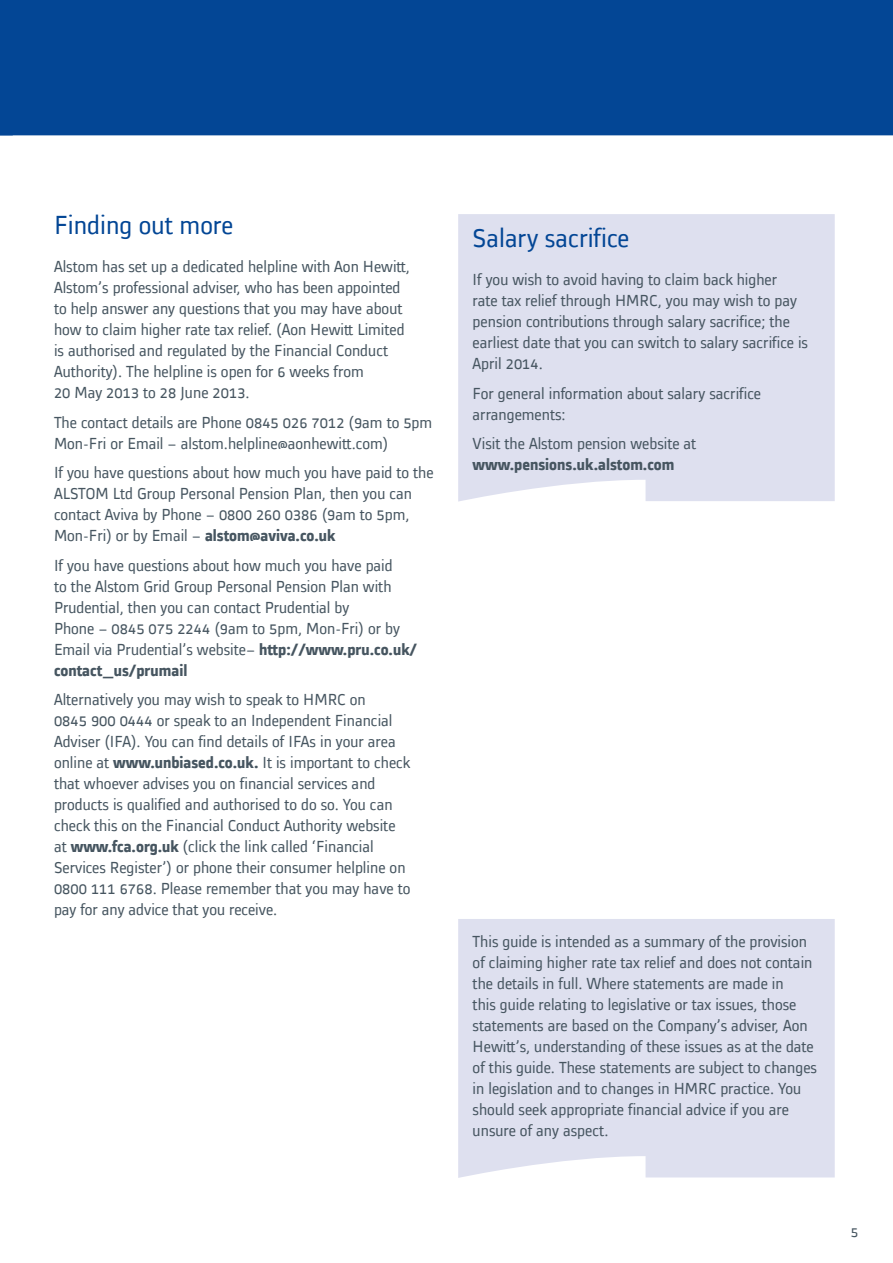
<style>
.page{position:relative;width:893px;height:1263px;background:#fff}
.page>*{position:absolute;margin:0;border:0;box-sizing:border-box;transform-origin:0 0}
.t1{font:27px "Alstom";color:#034695}
.t2{font:16.5px/21px "Alstom";color:#465560}
.t3{font:700 16.5px "Alstom";color:#465560}
.t4{font:15px "Alstom";color:#465560}
.s1{font-weight:700}
</style>
<div class="page">
<div style="left:0;top:0;width:893px;height:135px;background:#034695"></div>
<div style="left:458px;top:214px;width:377px;height:288px;background:#dee0ef"></div>
<div style="left:458px;top:919px;width:377px;height:259px;background:#dee0ef"></div>
<h1 class="t1" style="left:54px;top:207px;width:181px">Finding out more</h1>
<p class="t2" style="left:54px;top:255px;width:358px">Alstom has set up a dedicated helpline with Aon Hewitt, Alstom’s professional adviser, who has been appointed to help answer any questions that you may have about how to claim higher rate tax relief. (Aon Hewitt Limited is authorised and regulated by the Financial Conduct Authority). The helpline is open for 6 weeks from<br>20 May 2013 to 28 June 2013.</p>
<p class="t2" style="left:54px;top:410px;width:380px">The contact details are Phone 0845 026 7012 (9am to 5pm<br>Mon-Fri or Email – alstom.helpline@aonhewitt.com)</p>
<p class="t2" style="left:54px;top:461px;width:381px">If you have questions about how much you have paid to the ALSTOM Ltd Group Personal Pension Plan, then you can contact Aviva by Phone – 0800 260 0386 (9am to 5pm, Mon-Fri) or by Email – <span class="s1">alstom@aviva.co.uk</span></p>
<p class="t2" style="left:54px;top:553px;width:364px">If you have questions about how much you have paid<br>to the Alstom Grid Group Personal Pension Plan with Prudential, then you can contact Prudential by<br>Phone – 0845 075 2244 (9am to 5pm, Mon-Fri) or by Email via Prudential’s website– <span class="s1">http://www.pru.co.uk/ contact_us/prumail</span></p>
<p class="t2" style="left:54px;top:688px;width:358px">Alternatively you may wish to speak to HMRC on<br>0845 900 0444 or speak to an Independent Financial Adviser (IFA). You can find details of IFAs in your area online at <span class="s1">www.unbiased.co.uk.</span> It is important to check that whoever advises you on financial services and products is qualified and authorised to do so. You can check this on the Financial Conduct Authority website at <span class="s1">www.fca.org.uk</span> (click the link called ‘Financial Services Register’) or phone their consumer helpline on 0800 111 6768. Please remember that you may have to pay for any advice that you receive.</p>
<h1 class="t1" style="left:473px;top:219px;width:158px">Salary sacrifice</h1>
<p class="t2" style="left:473px;top:268px;width:337px">If you wish to avoid having to claim back higher<br>rate tax relief through HMRC, you may wish to pay pension contributions through salary sacrifice; the earliest date that you can switch to salary sacrifice is April 2014.</p>
<p class="t2" style="left:473px;top:381px;width:290px">For general information about salary sacrifice arrangements:</p>
<p class="t2" style="left:473px;top:432px;width:225px">Visit the Alstom pension website at</p>
<p class="t3" style="left:473px;top:453px;width:203px">www.pensions.uk.alstom.com</p>
<p class="t2" style="left:473px;top:930px;width:346px">This guide is intended as a summary of the provision of claiming higher rate tax relief and does not contain the details in full. Where statements are made in<br>this guide relating to legislative or tax issues, those statements are based on the Company’s adviser, Aon Hewitt’s, understanding of these issues as at the date of this guide. These statements are subject to changes in legislation and to changes in HMRC practice. You should seek appropriate financial advice if you are unsure of any aspect.</p>
<p class="t4" style="left:851px;top:1221px;width:9px">5</p>
</div>
